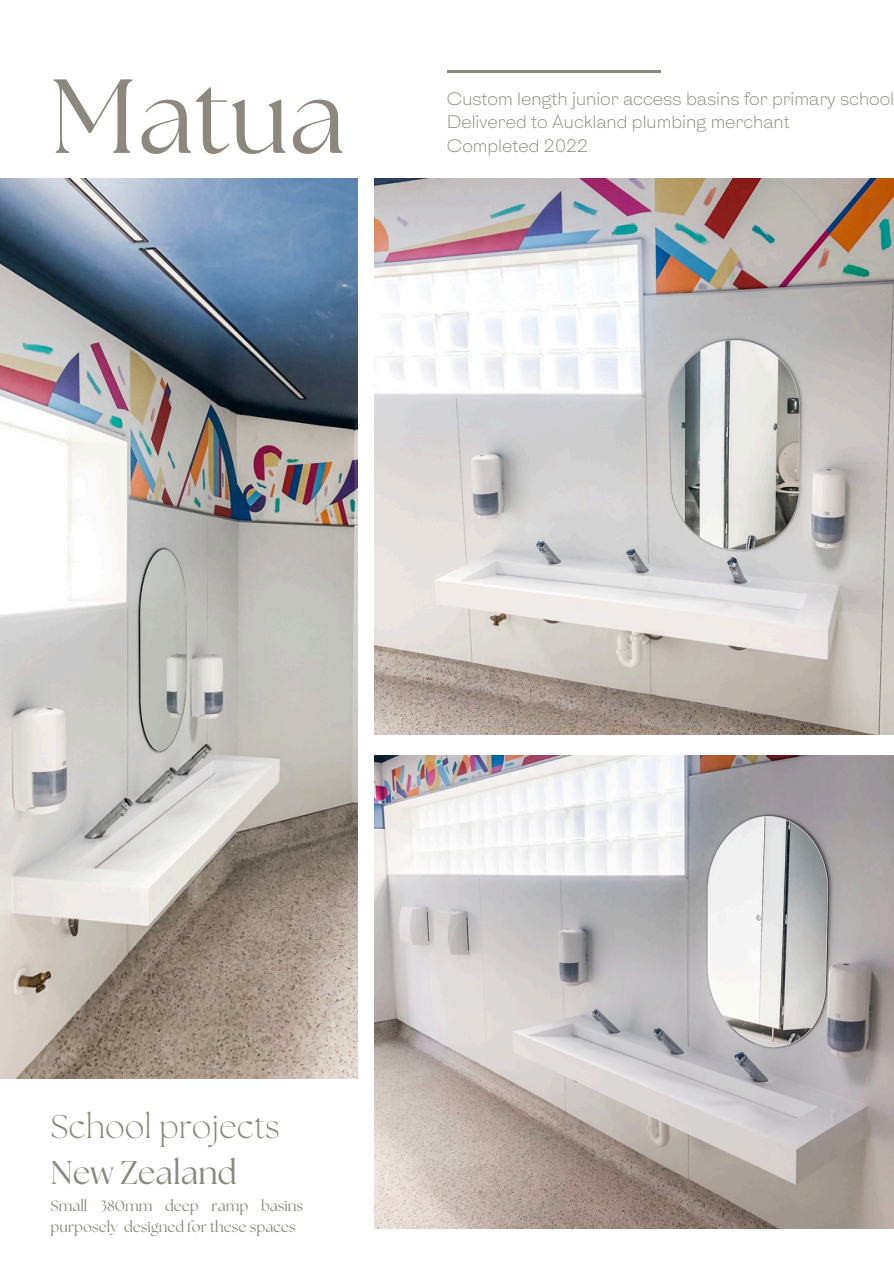
<style>
.page{position:relative;width:894px;height:1264px;background:#fff}
.page>*{position:absolute;margin:0;border:0;box-sizing:border-box;transform-origin:0 0}
.t1{font:105px "The Seasons";color:#8d887e}
.t2{font:300 32.85px "The Seasons";color:#8d887e}
.t3{font:32.85px "The Seasons";color:#8d887e}
.t4{font:300 17.1px/23.7px "HK Gothic";color:#8d887e}
.t5{font:14.85px/20.2px "The Seasons";color:#8d887e}
</style>
<div class="page">
<svg style="left:506px;top:178px;width:62px;height:1px"></svg>
<hr style="left:446px;top:71px;width:214px;height:2px;background:#8d887e">
<img style="left:374px;top:179px;width:519px;height:555px">
<img style="left:374px;top:755px;width:519px;height:473px">
<img style="left:0;top:179px;width:358px;height:898px">
<p class="t1" style="left:51px;top:69px;width:296px">Matua</p>
<p class="t4" style="left:446px;top:88px;width:449px">Custom length junior access basins for primary school<br>Delivered to Auckland plumbing merchant</p>
<p class="t4" style="left:446px;top:135px;width:143px">Completed 2022</p>
<h2 class="t2" style="left:51px;top:1111px;width:230px">School projects</h2>
<p class="t3" style="left:51px;top:1158px;width:187px">New Zealand</p>
<p class="t5" style="left:51px;top:1197px;width:254px">Small 380mm deep ramp basins purposely designed for these spaces</p>
</div>
